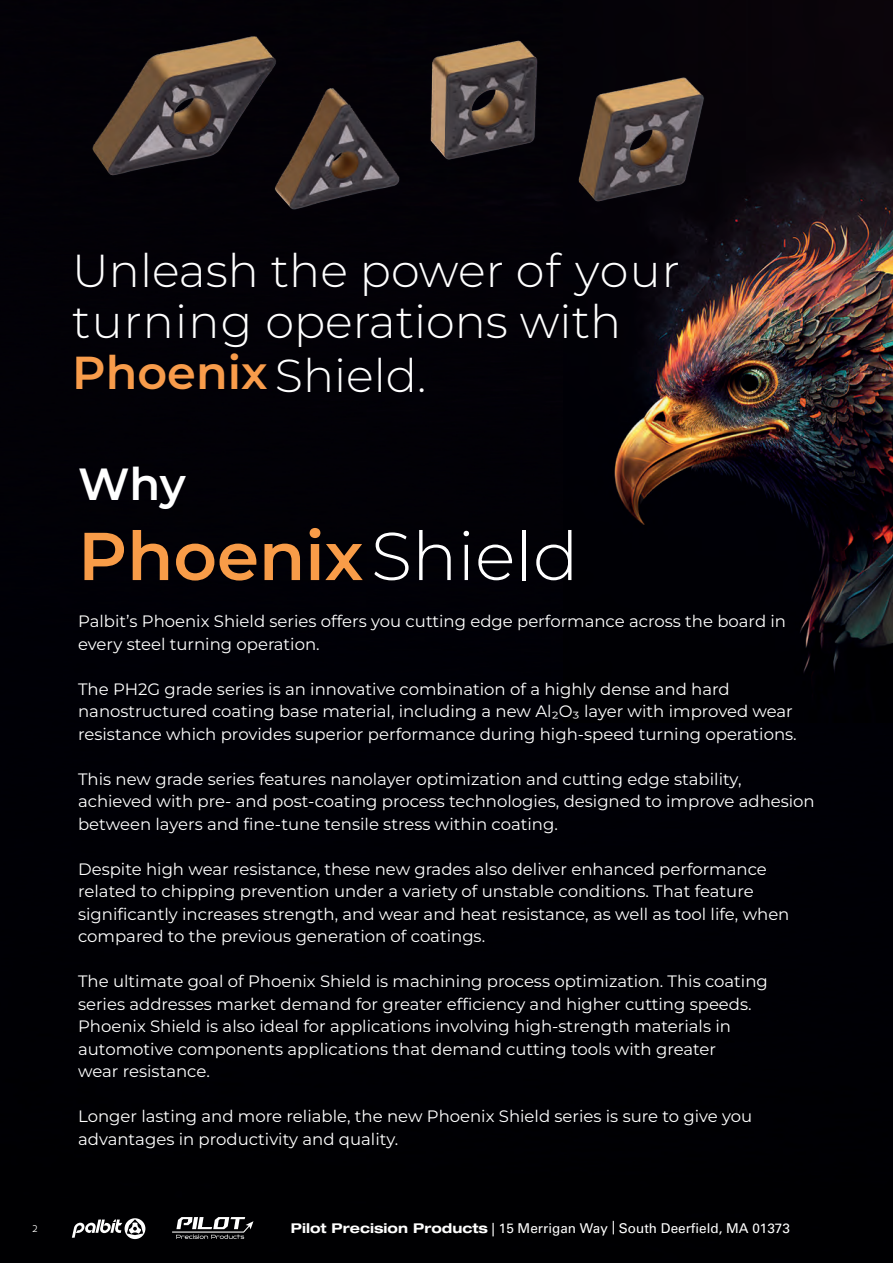
<style>
.page{position:relative;width:893px;height:1263px;background:#000005}
.page>*{position:absolute;margin:0;border:0;box-sizing:border-box;transform-origin:0 0}
.t1{font:600 67.5px "Montserrat";color:#f89c48}
.t2{font:300 46.2px/51.3px "Montserrat";color:#fff}
.t3{font:600 45px "Montserrat";color:#fff}
.t4{font:16.5px/22.5px "Montserrat";color:#fff}
.t5{font:13.5px "Univers LT 55 Rm";color:#fff}
.t6{font:9px "Ligurino Lt";color:#fff}
.s1{font-weight:600;color:#f89c4b}
.s2{font-weight:300;color:#fff}
.s3{font-family:"Helvetica Neue LT Pro";font-weight:700;font-stretch:expanded}
</style>
<div class="page">
<img style="left:563px;top:0;width:330px;height:723px">
<svg style="left:72px;top:1218px;width:73px;height:21px"></svg>
<img style="left:78px;top:36px;width:630px;height:183px">
<svg style="left:172px;top:1217px;width:81px;height:22px"></svg>
<p class="t2" style="left:72px;top:243px;width:609px">Unleash the power of your turning operations with<br><span class="s1">Phoenix</span> Shield.</p>
<p class="t3" style="left:78px;top:452px;width:109px">Why</p>
<p class="t1" style="left:78px;top:508px;width:502px">Phoenix<span class="s2">Shield</span></p>
<p class="t4" style="left:78px;top:610px;width:709px">Palbit’s Phoenix Shield series offers you cutting edge performance across the board in every steel turning operation.</p>
<p class="t4" style="left:78px;top:677px;width:720px">The PH2G grade series is an innovative combination of a highly dense and hard nanostructured coating base material, including a new Al2O3 layer with improved wear resistance which provides superior performance during high-speed turning operations.</p>
<p class="t4" style="left:78px;top:767px;width:738px">This new grade series features nanolayer optimization and cutting edge stability, achieved with pre- and post-coating process technologies, designed to improve adhesion between layers and fine-tune tensile stress within coating.</p>
<p class="t4" style="left:78px;top:857px;width:713px">Despite high wear resistance, these new grades also deliver enhanced performance related to chipping prevention under a variety of unstable conditions. That feature significantly increases strength, and wear and heat resistance, as well as tool life, when compared to the previous generation of coatings.</p>
<p class="t4" style="left:78px;top:970px;width:691px">The ultimate goal of Phoenix Shield is machining process optimization. This coating series addresses market demand for greater efficiency and higher cutting speeds.<br>Phoenix Shield is also ideal for applications involving high-strength materials in automotive components applications that demand cutting tools with greater<br>wear resistance.</p>
<p class="t4" style="left:78px;top:1105px;width:676px">Longer lasting and more reliable, the new Phoenix Shield series is sure to give you advantages in productivity and quality.</p>
<p class="t6" style="left:32px;top:1222px;width:6px">2</p>
<p class="t5" style="left:291px;top:1220px;width:501px"><span class="s3">Pilot Precision Products</span> | 15 Merrigan Way | South Deerfield, MA 01373</p>
</div>
